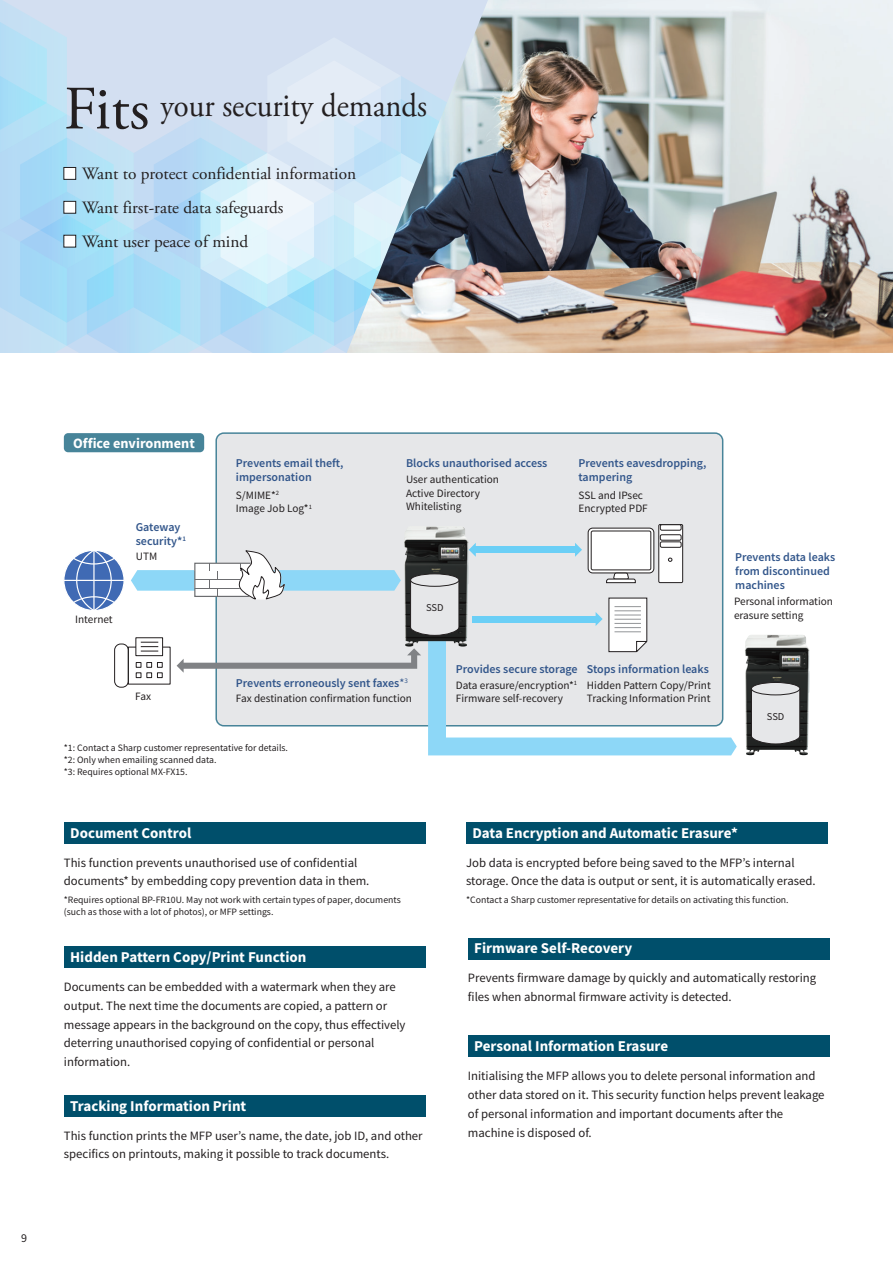
<style>
.page{position:relative;width:893px;height:1263px;background:#fff}
.page>*{position:absolute;margin:0;border:0;box-sizing:border-box;transform-origin:0 0}
.t1{font:61.5px "Adobe Garamond Pro";color:#231f20}
.t2{font:33px "Adobe Garamond Pro";color:#231f20;scale:.93 1}
.t3{font:17.25px/33.9px "Adobe Garamond Pro";color:#231f20}
.t4{font:700 15px "Source Sans Pro";color:#fff}
.t5{font:700 14.25px "Source Sans Pro";color:#fff}
.t6{font:12.75px/18.8px "Source Sans Pro";color:#231f20}
.t7{font:600 12px/14.4px "Source Sans Pro";color:#32568b}
.t8{font:12px "Source Sans Pro";color:#231f20}
.t9{font:11.25px/13.5px "Source Sans Pro";color:#231f20}
.t10{font:10.5px "Source Sans Pro";letter-spacing:-.005em;color:#231f20}
.t11{font:9.75px/12px "Source Sans Pro";color:#231f20}
.s1{font-weight:400}
</style>
<div class="page">
<svg style="left:0;top:0;width:347px;height:353px;background:#c2e0f4"></svg>
<div style="left:216px;top:433px;width:507px;height:293px;background:#e6e7e9;border-radius:8px"></div>
<img style="left:404px;top:526px;width:50px;height:17px">
<img style="left:745px;top:635px;width:50px;height:120px">
<div style="left:114px;top:644px;width:15px;height:43px;border:1px solid #231f20;border-radius:6px"></div>
<svg style="left:64px;top:550px;width:60px;height:60px"></svg>
<hr style="left:64px;top:580px;width:60px;height:1px;background:#fff">
<svg style="left:72px;top:550px;width:44px;height:60px"></svg>
<div style="left:64px;top:433px;width:140px;height:19px;background:#478499;border-radius:4px"></div>
<svg style="left:588px;top:528px;width:66px;height:45px"></svg>
<div style="left:588px;top:528px;width:66px;height:45px;border:1px solid #231f20;border-radius:5px"></div>
<div style="left:591px;top:531px;width:60px;height:39px;background:#fff;border-radius:2px"></div>
<div style="left:591px;top:531px;width:60px;height:39px;border:1px solid #231f20;border-radius:2px"></div>
<svg style="left:659px;top:524px;width:24px;height:59px"></svg>
<div style="left:658px;top:524px;width:25px;height:59px;border:1px solid #231f20"></div>
<div style="left:660px;top:525px;width:21px;height:5px;background:#fff;border-radius:2px"></div>
<div style="left:660px;top:524px;width:21px;height:6px;border:1px solid #231f20;border-radius:2px"></div>
<div style="left:660px;top:535px;width:21px;height:5px;background:#fff;border-radius:2px"></div>
<div style="left:660px;top:534px;width:21px;height:6px;border:1px solid #231f20;border-radius:2px"></div>
<div style="left:660px;top:542px;width:21px;height:5px;border:1px solid #231f20;border-radius:2px"></div>
<svg style="left:131px;top:543px;width:606px;height:212px"></svg>
<svg style="left:751px;top:688px;width:50px;height:57px;background:#cccdcf"></svg>
<div style="left:751px;top:682px;width:49px;height:13px;background:#e6e7e9;border-radius:50%"></div>
<div style="left:751px;top:682px;width:49px;height:13px;border:1px solid #231f20;border-radius:50%"></div>
<img style="left:347px;top:0;width:546px;height:353px">
<div style="left:466px;top:822px;width:361px;height:21px;background:#004f6b"></div>
<div style="left:64px;top:822px;width:361px;height:21px;background:#004f6b"></div>
<div style="left:64px;top:946px;width:361px;height:22px;background:#004f6b"></div>
<div style="left:64px;top:1095px;width:361px;height:21px;background:#004f6b"></div>
<div style="left:468px;top:938px;width:361px;height:21px;background:#004f6b"></div>
<div style="left:468px;top:1036px;width:361px;height:21px;background:#004f6b"></div>
<div style="left:64px;top:167px;width:12px;height:12px;background:#fff"></div>
<div style="left:64px;top:167px;width:12px;height:13px;border:1px solid #231f20"></div>
<div style="left:64px;top:201px;width:12px;height:12px;background:#fff"></div>
<div style="left:64px;top:201px;width:12px;height:12px;border:1px solid #231f20"></div>
<div style="left:64px;top:235px;width:12px;height:12px;background:#fff"></div>
<div style="left:64px;top:235px;width:12px;height:12px;border:1px solid #231f20"></div>
<h1 class="t1" style="left:64px;top:72px;width:87px">Fits</h1>
<h2 class="t2" style="left:161px;top:86px;width:288px">your security demands</h2>
<h3 class="t3" style="left:82px;top:158px;width:276px">Want to protect confidential information<br>Want first-rate data safeguards<br>Want user peace of mind</h3>
<p class="t8" style="left:21px;top:1230px;width:7px">9</p>
<p class="t5" style="left:73px;top:433px;width:123px">Office environment</p>
<p class="t7" style="left:136px;top:519px;width:52px">Gateway security*<sup>1</sup></p>
<p class="t9" style="left:75px;top:613px;width:39px">Internet</p>
<p class="t9" style="left:136px;top:549px;width:23px">UTM</p>
<p class="t9" style="left:135px;top:690px;width:17px">Fax</p>
<p class="t7" style="left:236px;top:455px;width:109px">Prevents email theft, impersonation</p>
<p class="t9" style="left:236px;top:488px;width:77px">S/MIME*<sup>2<br></sup>Image Job Log*<sup>1</sup></p>
<p class="t7" style="left:406px;top:455px;width:143px">Blocks unauthorised access</p>
<p class="t7" style="left:578px;top:455px;width:129px">Prevents eavesdropping,</p>
<p class="t9" style="left:406px;top:472px;width:95px">User authentication</p>
<p class="t7" style="left:578px;top:470px;width:55px">tampering</p>
<p class="t9" style="left:406px;top:486px;width:76px">Active Directory<br>Whitelisting</p>
<p class="t9" style="left:578px;top:488px;width:71px">SSL and IPsec<br>Encrypted PDF</p>
<p class="t7" style="left:735px;top:549px;width:102px">Prevents data leaks from discontinued machines</p>
<p class="t10" style="left:426px;top:601px;width:19px">SSD</p>
<p class="t9" style="left:734px;top:595px;width:101px">Personal information erasure setting</p>
<p class="t7" style="left:456px;top:662px;width:123px">Provides secure storage</p>
<p class="t7" style="left:587px;top:662px;width:123px">Stops information leaks</p>
<p class="t7" style="left:236px;top:675px;width:173px">Prevents erroneously sent faxes<span class="s1">*</span><sup>3</sup></p>
<p class="t9" style="left:236px;top:691px;width:178px">Fax destination confirmation function</p>
<p class="t9" style="left:456px;top:678px;width:123px">Data erasure/encryption*<sup>1<br></sup>Firmware self-recovery</p>
<p class="t9" style="left:587px;top:678px;width:125px">Hidden Pattern Copy/Print<br>Tracking Information Print</p>
<p class="t10" style="left:767px;top:710px;width:19px">SSD</p>
<p class="t11" style="left:64px;top:742px;width:226px">*1: Contact a Sharp customer representative for details. *2: Only when emailing scanned data.<br>*3: Requires optional MX-FX15.</p>
<p class="t4" style="left:70px;top:822px;width:123px">Document Control</p>
<p class="t6" style="left:64px;top:853px;width:307px">This function prevents unauthorised use of confidential documents* by embedding copy prevention data in them.</p>
<p class="t11" style="left:64px;top:894px;width:338px">*Requires optional BP-FR10U. May not work with certain types of paper, documents (such as those with a lot of photos), or MFP settings.</p>
<p class="t4" style="left:70px;top:947px;width:238px">Hidden Pattern Copy/Print Function</p>
<p class="t6" style="left:64px;top:977px;width:343px">Documents can be embedded with a watermark when they are output. The next time the documents are copied, a pattern or message appears in the background on the copy, thus effectively deterring unauthorised copying of confidential or personal information.</p>
<p class="t4" style="left:70px;top:1095px;width:178px">Tracking Information Print</p>
<p class="t6" style="left:64px;top:1126px;width:360px">This function prints the MFP user’s name, the date, job ID, and other specifics on printouts, making it possible to track documents.</p>
<p class="t4" style="left:472px;top:822px;width:267px">Data Encryption and Automatic Erasure*</p>
<p class="t6" style="left:466px;top:853px;width:351px">Job data is encrypted before being saved to the MFP’s internal storage. Once the data is output or sent, it is automatically erased.</p>
<p class="t11" style="left:466px;top:894px;width:324px">*Contact a Sharp customer representative for details on activating this function.</p>
<p class="t4" style="left:474px;top:938px;width:160px">Firmware Self-Recovery</p>
<p class="t6" style="left:468px;top:969px;width:350px">Prevents firmware damage by quickly and automatically restoring files when abnormal firmware activity is detected.</p>
<p class="t4" style="left:474px;top:1036px;width:196px">Personal Information Erasure</p>
<p class="t6" style="left:468px;top:1067px;width:358px">Initialising the MFP allows you to delete personal information and other data stored on it. This security function helps prevent leakage of personal information and important documents after the machine is disposed of.</p>
</div>
